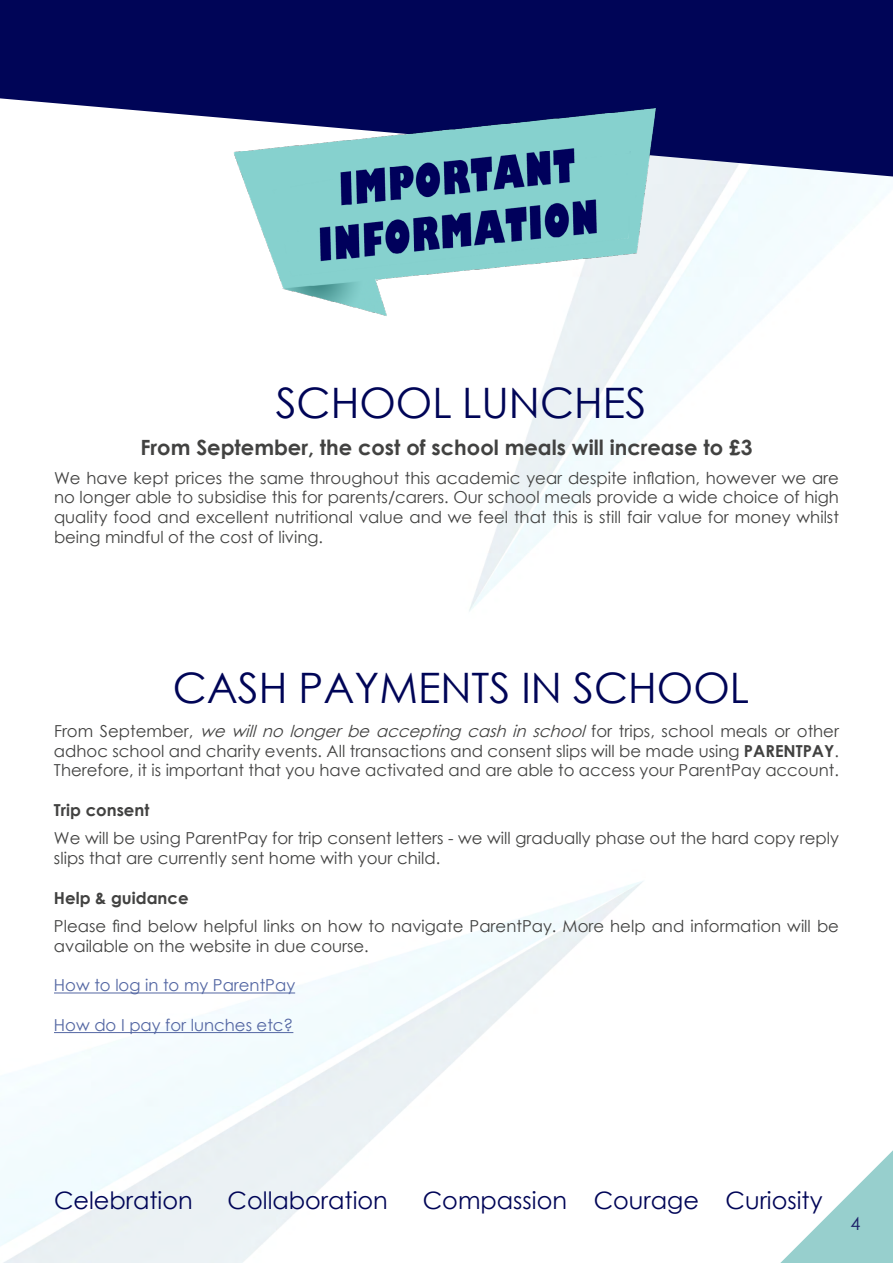
<style>
.page{position:relative;width:893px;height:1263px;background:#fff}
.page>*{position:absolute;margin:0;border:0;box-sizing:border-box;transform-origin:0 0}
.t1{font:42px "Century Gothic";color:#000557}
.t2{font:24px "Century Gothic";color:#000557}
.t3{font:700 21px "Century Gothic";color:#424241}
.t4{font:18px "Century Gothic";color:#1f236b}
.t5{font:16.5px/19.8px "Century Gothic";color:#424241;text-align:justify}
.t6{font:16.5px "Century Gothic";color:#5467a3}
.t7{font:700 16.5px "Century Gothic";color:#424241}
.s1{font-style:italic}
.s2{font-weight:700}
</style>
<div class="page">
<svg style="left:780px;top:1150px;width:113px;height:113px"></svg>
<svg style="left:0;top:0;width:893px;height:176px;background:#24286e"></svg>
<img style="left:230px;top:98px;width:433px;height:230px">
<hr style="left:54px;top:992px;width:241px;height:1px;background:#5467a3">
<hr style="left:54px;top:1032px;width:239px;height:1px;background:#5467a3">
<h1 class="t1" style="left:276px;top:374px;width:372px">SCHOOL LUNCHES</h1>
<p class="t3" style="left:141px;top:432px;width:613px">From September, the cost of school meals will increase to £3</p>
<p class="t5" style="left:54px;top:467px;width:786px">We have kept prices the same throughout this academic year despite inflation, however we are no longer able to subsidise this for parents/carers. Our school meals provide a wide choice of high quality food and excellent nutritional value and we feel that this is still fair value for money whilst being mindful of the cost of living.</p>
<h1 class="t1" style="left:173px;top:659px;width:578px">CASH PAYMENTS IN SCHOOL</h1>
<p class="t5" style="left:54px;top:721px;width:786px">From September, <span class="s1">wewillnolongerbeacceptingcashinschool</span>for trips, school meals or other adhoc school and charity events. All transactions and consent slips will be made using <span class="s2">PARENTPAY</span>.<br>Therefore, it is important that you have activated and are able to access your ParentPay account.</p>
<p class="t7" style="left:54px;top:797px;width:97px">Trip consent</p>
<p class="t5" style="left:54px;top:828px;width:786px">We will be using ParentPay for trip consent letters - we will gradually phase out the hard copy reply slips that are currently sent home with your child.</p>
<p class="t7" style="left:54px;top:885px;width:136px">Help &amp; guidance</p>
<p class="t5" style="left:54px;top:916px;width:786px">Please find below helpful links on how to navigate ParentPay. More help and information will be available on the website in due course.</p>
<p class="t6" style="left:54px;top:974px;width:243px">How to log in to my ParentPay</p>
<p class="t6" style="left:54px;top:1013px;width:241px">How do I pay for lunches etc?</p>
<h2 class="t2" style="left:54px;top:1183px;width:140px">Celebration</h2>
<h2 class="t2" style="left:228px;top:1183px;width:162px">Collaboration</h2>
<h2 class="t2" style="left:423px;top:1183px;width:401px">Compassion Courage Curiosity</h2>
<p class="t4" style="left:850px;top:1211px;width:11px">4</p>
</div>
